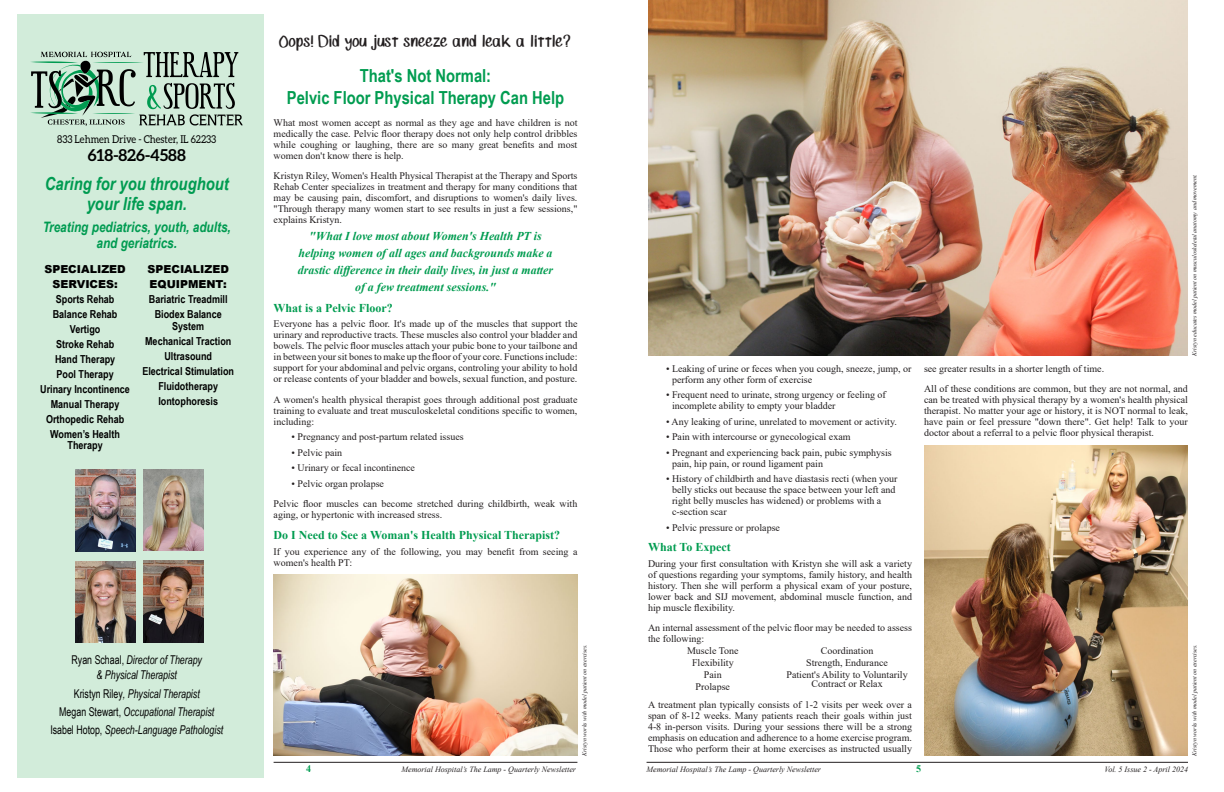
<style>
.page{position:relative;width:1224px;height:792px;background:#fff}
.page>*{position:absolute;margin:0;border:0;box-sizing:border-box;transform-origin:0 0}
.Story_Header{font:700 18px "Arial Narrow";color:#009c50}
.t1{font:italic 700 18px/20px "Arial Narrow";color:#009b51;text-align:center}
.t2{font:700 16.4px "Aleo";color:#000}
.t3{font:italic 700 14.4px/15.6px "Arial Narrow";color:#009b51;text-align:center}
.t4{font:14px "SP Marker Font";color:#231f20}
.t5{font:italic 12.1px/18px "Arial Narrow";color:#000;text-align:center;scale:.89 1}
.t6{font:italic 700 12px/17px "Times New Roman";color:#009c50;text-align:center}
.t7{font:700 12px "Times New Roman";color:#009c50}
.t8{font:700 11px/15px "Arial Narrow";color:#000;text-align:center}
.t9{font:10.8px "Aleo";color:#000;scale:.89 1}
.Newsletter_Paragraph_Style{font:10px/11px "Times New Roman";color:#231f20;text-align:justify}
.t10{font:700 10px "Times New Roman";color:#009c50}
.t11{font:italic 8px "Times New Roman";color:#231f20}
.Photo_Caption{font:italic 6px "Times New Roman";color:#231f20}
.s1{font-family:"Arial";font-weight:900}
.s2{font-style:normal}
</style>
<div class="page">
<hr style="left:647px;top:762px;width:541px;height:1px;background:#231f20">
<div style="left:17px;top:14px;width:247px;height:764px;background:#d2ecda"></div>
<hr style="left:274px;top:762px;width:303px;height:1px;background:#231f20">
<img style="left:143px;top:469px;width:60px;height:81px">
<img style="left:75px;top:561px;width:60px;height:81px">
<img style="left:75px;top:470px;width:60px;height:81px">
<img style="left:144px;top:561px;width:60px;height:81px">
<svg style="left:31px;top:52px;width:212px;height:74px"></svg>
<img style="left:274px;top:575px;width:303px;height:181px">
<img style="left:924px;top:446px;width:264px;height:310px">
<img style="left:648px;top:0;width:540px;height:356px">
<p class="t9" style="left:57px;top:133px;width:180px">833 Lehmen Drive - Chester, IL 62233</p>
<p class="t2" style="left:88px;top:145px;width:100px">618-826-4588</p>
<p class="t1" style="left:45px;top:173px;width:185px">Caring for you throughout your life span.</p>
<p class="t3" style="left:43px;top:219px;width:190px">Treating pediatrics, youth, adults, and geriatrics.</p>
<p class="t8" style="left:40px;top:261px;width:91px"><span class="s1">SPECIALIZED<br>SERVICES:<br></span>Sports Rehab<br>Balance Rehab<br>Vertigo<br>Stroke Rehab<br>Hand Therapy<br>Pool Therapy<br>Urinary Incontinence<br>Manual Therapy<br>Orthopedic Rehab<br>Women’s Health</p>
<p class="t8" style="left:68px;top:437px;width:37px">Therapy</p>
<p class="t8" style="left:148px;top:261px;width:83px"><span class="s1">SPECIALIZED<br>EQUIPMENT:<br></span>Bariatric Treadmill<br>Biodex Balance</p>
<p class="t8" style="left:142px;top:318px;width:93px">System<br>Mechanical Traction<br>Ultrasound<br>Electrical Stimulation<br>Fluidotherapy<br>Iontophoresis</p>
<p class="t5" style="left:72px;top:652px;width:148px;line-height:15px"><span class="s2">Ryan Schaal,</span> Director of Therapy &amp; Physical Therapist</p>
<p class="t5" style="left:50px;top:685px;width:196px"><span class="s2">Kristyn Riley</span>, Physical Therapist<br><span class="s2">Megan Stewart,</span> Occupational Therapist<br><span class="s2">Isabel Hotop,</span> Speech-Language Pathologist</p>
<p class="t4" style="left:280px;top:33px;width:293px">Oops! Did you just sneeze and leak a little?</p>
<p class="Story_Header" style="left:360px;top:62px;width:133px">That's Not Normal:</p>
<p class="Story_Header" style="left:287px;top:84px;width:279px">Pelvic Floor Physical Therapy Can Help</p>
<p class="Newsletter_Paragraph_Style" style="left:274px;top:116px;width:305px">What most women accept as normal as they age and have children is not medically the case. Pelvic floor therapy does not only help control dribbles while coughing or laughing, there are so many great benefits and most women don't know there is help.</p>
<p class="Newsletter_Paragraph_Style" style="left:274px;top:170px;width:305px">Kristyn Riley, Women's Health Physical Therapist at the Therapy and Sports Rehab Center specializes in treatment and therapy for many conditions that may be causing pain, discomfort, and disruptions to women's daily lives. "Through therapy many women start to see results in just a few sessions," explains Kristyn.</p>
<p class="t6" style="left:298px;top:227px;width:257px">"What I love most about Women's Health PT is helping women of all ages and backgrounds make a drastic difference in their daily lives, in just a matter of a few treatment sessions."</p>
<p class="t7" style="left:274px;top:299px;width:121px">What is a Pelvic Floor?</p>
<p class="Newsletter_Paragraph_Style" style="left:274px;top:318px;width:305px">Everyone has a pelvic floor. It's made up of the muscles that support the urinary and reproductive tracts. These muscles also control your bladder and bowels. The pelvic floor muscles attach your pubic bone to your tailbone and in between your sit bones to make up the floor of your core. Functions include: support for your abdominal and pelvic organs, controling your ability to hold or release contents of your bladder and bowels, sexual function, and posture.</p>
<p class="Newsletter_Paragraph_Style" style="left:274px;top:394px;width:305px">A women's health physical therapist goes through additional post graduate training to evaluate and treat musculoskeletal conditions specific to women, including:</p>
<p class="Newsletter_Paragraph_Style" style="left:292px;top:431px;width:174px">• Pregnancy and post-partum related issues</p>
<p class="Newsletter_Paragraph_Style" style="left:292px;top:447px;width:52px">• Pelvic pain</p>
<p class="Newsletter_Paragraph_Style" style="left:292px;top:462px;width:125px">• Urinary or fecal incontinence</p>
<p class="Newsletter_Paragraph_Style" style="left:292px;top:478px;width:94px">• Pelvic organ prolapse</p>
<p class="Newsletter_Paragraph_Style" style="left:274px;top:498px;width:305px">Pelvic floor muscles can become stretched during childbirth, weak with aging, or hypertonic with increased stress.</p>
<p class="t7" style="left:274px;top:526px;width:288px">Do I Need to See a Woman's Health Physical Therapist?</p>
<p class="Newsletter_Paragraph_Style" style="left:274px;top:545px;width:305px">If you experience any of the following, you may benefit from seeing a women's health PT:</p>
<p class="Photo_Caption" style="left:1191px;top:356px;width:183px;rotate:-90deg">Kristyn educates model patient on musculoskeletal anatomy and movement.</p>
<p class="Newsletter_Paragraph_Style" style="left:672px;top:363px;width:241px;text-indent:-6px">• Leaking of urine or feces when you cough, sneeze, jump, or perform any other form of exercise</p>
<p class="Newsletter_Paragraph_Style" style="left:672px;top:389px;width:215px;text-indent:-6px">• Frequent need to urinate, strong urgency or feeling of incomplete ability to empty your bladder</p>
<p class="Newsletter_Paragraph_Style" style="left:666px;top:416px;width:232px">• Any leaking of urine, unrelated to movement or activity.</p>
<p class="Newsletter_Paragraph_Style" style="left:666px;top:431px;width:186px">• Pain with intercourse or gynecological exam</p>
<p class="Newsletter_Paragraph_Style" style="left:672px;top:447px;width:221px;text-indent:-6px">• Pregnant and experiencing back pain, pubic symphysis pain, hip pain, or round ligament pain</p>
<p class="Newsletter_Paragraph_Style" style="left:672px;top:473px;width:227px;text-align:left;text-indent:-6px">• History of childbirth and have diastasis recti (when your belly sticks out because the space between your left and right belly muscles has widened) or problems with a c-section scar</p>
<p class="Newsletter_Paragraph_Style" style="left:666px;top:522px;width:116px">• Pelvic pressure or prolapse</p>
<p class="t7" style="left:648px;top:539px;width:84px">What To Expect</p>
<p class="Newsletter_Paragraph_Style" style="left:648px;top:558px;width:266px">During your first consultation with Kristyn she will ask a variety of questions regarding your symptoms, family history, and health history. Then she will perform a physical exam of your posture, lower back and SIJ movement, abdominal muscle function, and hip muscle flexibility.</p>
<p class="Newsletter_Paragraph_Style" style="left:648px;top:622px;width:266px">An internal assessment of the pelvic floor may be needed to assess the following:</p>
<p class="Newsletter_Paragraph_Style" style="left:924px;top:363px;width:182px">see greater results in a shorter length of time.</p>
<p class="Newsletter_Paragraph_Style" style="left:924px;top:383px;width:266px">All of these conditions are common, but they are not normal, and can be treated with physical therapy by a women's health physical therapist. No matter your age or history, it is NOT normal to leak, have pain or feel pressure "down there". Get help! Talk to your doctor about a referral to a pelvic floor physical therapist.</p>
<p class="Photo_Caption" style="left:581px;top:756px;width:113px;rotate:-90deg">Kristyn works with model patient on exercises.</p>
<p class="Photo_Caption" style="left:1191px;top:756px;width:113px;rotate:-90deg">Kristyn works with model patient on exercises.</p>
<p class="Newsletter_Paragraph_Style" style="left:687px;top:645px;width:53px">Muscle Tone</p>
<p class="Newsletter_Paragraph_Style" style="left:692px;top:657px;width:43px">Flexibility</p>
<p class="Newsletter_Paragraph_Style" style="left:704px;top:669px;width:19px">Pain</p>
<p class="Newsletter_Paragraph_Style" style="left:696px;top:681px;width:36px">Prolapse</p>
<p class="Newsletter_Paragraph_Style" style="left:821px;top:645px;width:54px">Coordination</p>
<p class="Newsletter_Paragraph_Style" style="left:806px;top:657px;width:83px">Strength, Endurance</p>
<p class="Newsletter_Paragraph_Style" style="left:787px;top:669px;width:123px">Patient's Ability to Voluntarily</p>
<p class="Newsletter_Paragraph_Style" style="left:812px;top:678px;width:73px">Contract or Relax</p>
<p class="Newsletter_Paragraph_Style" style="left:648px;top:699px;width:266px">A treatment plan typically consists of 1-2 visits per week over a span of 8-12 weeks. Many patients reach their goals within just 4-8 in-person visits. During your sessions there will be a strong emphasis on education and adherence to a home exercise program.<br>Those who perform their at home exercises as instructed usually</p>
<p class="t10" style="left:306px;top:762px;width:6px">4</p>
<p class="t11" style="left:401px;top:764px;width:176px">Memorial Hospital’s The Lamp - Quarterly Newsletter</p>
<p class="t11" style="left:647px;top:763px;width:176px">Memorial Hospital’s The Lamp - Quarterly Newsletter</p>
<p class="t10" style="left:916px;top:761px;width:6px">5</p>
<p class="t11" style="left:1104px;top:763px;width:85px">Vol. 5 Issue 2 - April 2024</p>
</div>
